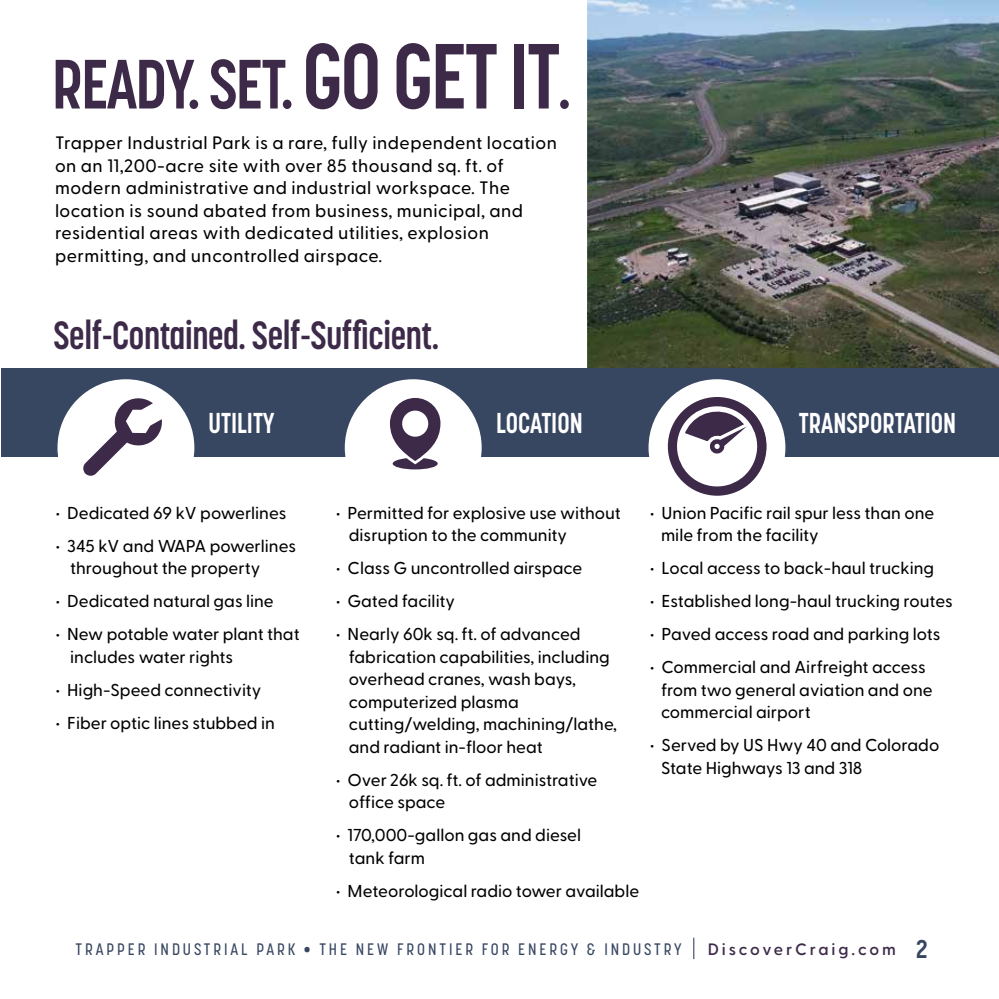
<style>
.page{position:relative;width:999px;height:999px;background:#fff}
.page>*{position:absolute;margin:0;border:0;box-sizing:border-box;transform-origin:0 0}
.t1{font:700 69px "Korolev Condensed";letter-spacing:-.025em;color:#3d2a49;scale:.93 1}
.t2{font:700 39px "Korolev Condensed";letter-spacing:-.01em;color:#3d2a49;scale:.93 1}
.t3{font:700 28.5px "Korolev Condensed";color:#fff;scale:.9 1}
.t4{font:700 25.5px "Korolev Condensed";color:#374661}
.t5{font:500 18px/22.5px "Greycliff CF";letter-spacing:.025em;color:#000}
.t6{font:500 17.25px/22.5px "Greycliff CF";color:#000}
.t7{font:500 16.5px "Korolev Condensed";letter-spacing:.175em;color:#374661}
.t8{font:600 16.5px "Greycliff CF";letter-spacing:.175em;color:#3d2a49}
.s1{font-size:91.5px}
</style>
<div class="page">
<img style="left:587px;top:0;width:412px;height:368px">
<div style="left:1px;top:368px;width:998px;height:89px;background:#374661"></div>
<div style="left:57px;top:379px;width:137px;height:137px;background:#fff;border-radius:50%"></div>
<div style="left:345px;top:379px;width:137px;height:137px;background:#fff;border-radius:50%"></div>
<div style="left:649px;top:379px;width:136px;height:137px;background:#fff;border-radius:50%"></div>
<svg style="left:83px;top:398px;width:79px;height:78px"></svg>
<svg style="left:390px;top:398px;width:50px;height:71px"></svg>
<svg style="left:668px;top:397px;width:99px;height:99px"></svg>
<svg style="left:693px;top:938px;width:1px;height:21px"></svg>
<h1 class="t1" style="left:52px;top:43px;width:560px">READY. SET. <span class="s1">GO GET IT</span>.</h1>
<p class="t5" style="left:55px;top:131px;width:504px">Trapper Industrial Park is a rare, fully independent location on an 11,200-acre site with over 85 thousand sq. ft. of modern administrative and industrial workspace. The location is sound abated from business, municipal, and residential areas with dedicated utilities, explosion permitting, and uncontrolled airspace.</p>
<h2 class="t2" style="left:54px;top:313px;width:416px">Self-Contained. Self-Sufficient.</h2>
<h3 class="t3" style="left:209px;top:406px;width:75px">UTILITY</h3>
<h3 class="t3" style="left:496px;top:406px;width:98px">LOCATION</h3>
<h3 class="t3" style="left:799px;top:406px;width:176px">TRANSPORTATION</h3>
<p class="t6" style="left:56px;top:500px;width:232px">• Dedicated 69 kV powerlines</p>
<p class="t6" style="left:70px;top:533px;width:227px;text-indent:-15px">• 345 kV and WAPA powerlines throughout the property</p>
<p class="t6" style="left:56px;top:589px;width:220px">• Dedicated natural gas line</p>
<p class="t6" style="left:70px;top:622px;width:231px;text-indent:-15px">• New potable water plant that includes water rights</p>
<p class="t6" style="left:56px;top:677px;width:207px">• High-Speed connectivity</p>
<p class="t6" style="left:56px;top:710px;width:221px">• Fiber optic lines stubbed in</p>
<p class="t6" style="left:349px;top:500px;width:274px;text-indent:-13px">• Permitted for explosive use without disruption to the community</p>
<p class="t6" style="left:336px;top:556px;width:248px">• Class G uncontrolled airspace</p>
<p class="t6" style="left:336px;top:589px;width:121px">• Gated facility</p>
<p class="t6" style="left:349px;top:622px;width:270px;text-indent:-13px">• Nearly 60k sq. ft. of advanced fabrication capabilities, including overhead cranes, wash bays, computerized plasma cutting/welding, machining/lathe, and radiant in-floor heat</p>
<p class="t6" style="left:349px;top:767px;width:250px;text-indent:-13px">• Over 26k sq. ft. of administrative office space</p>
<p class="t6" style="left:349px;top:823px;width:234px;text-indent:-13px">• 170,000-gallon gas and diesel tank farm</p>
<p class="t6" style="left:336px;top:878px;width:305px">• Meteorological radio tower available</p>
<p class="t6" style="left:661px;top:500px;width:275px;text-indent:-11px">• Union Pacific rail spur less than one mile from the facility</p>
<p class="t6" style="left:650px;top:556px;width:286px">• Local access to back-haul trucking</p>
<p class="t6" style="left:650px;top:589px;width:304px">• Established long-haul trucking routes</p>
<p class="t6" style="left:650px;top:622px;width:292px">• Paved access road and parking lots</p>
<p class="t6" style="left:661px;top:655px;width:273px;text-indent:-11px">• Commercial and Airfreight access from two general aviation and one commercial airport</p>
<p class="t6" style="left:661px;top:733px;width:280px;text-indent:-11px">• Served by US Hwy 40 and Colorado<br>State Highways 13 and 318</p>
<p class="t7" style="left:76px;top:940px;width:608px">TRAPPER INDUSTRIAL PARK • THE NEW FRONTIER FOR ENERGY &amp; INDUSTRY</p>
<p class="t8" style="left:708px;top:937px;width:190px">DiscoverCraig.com</p>
<h3 class="t4" style="left:916px;top:934px;width:13px">2</h3>
</div>
